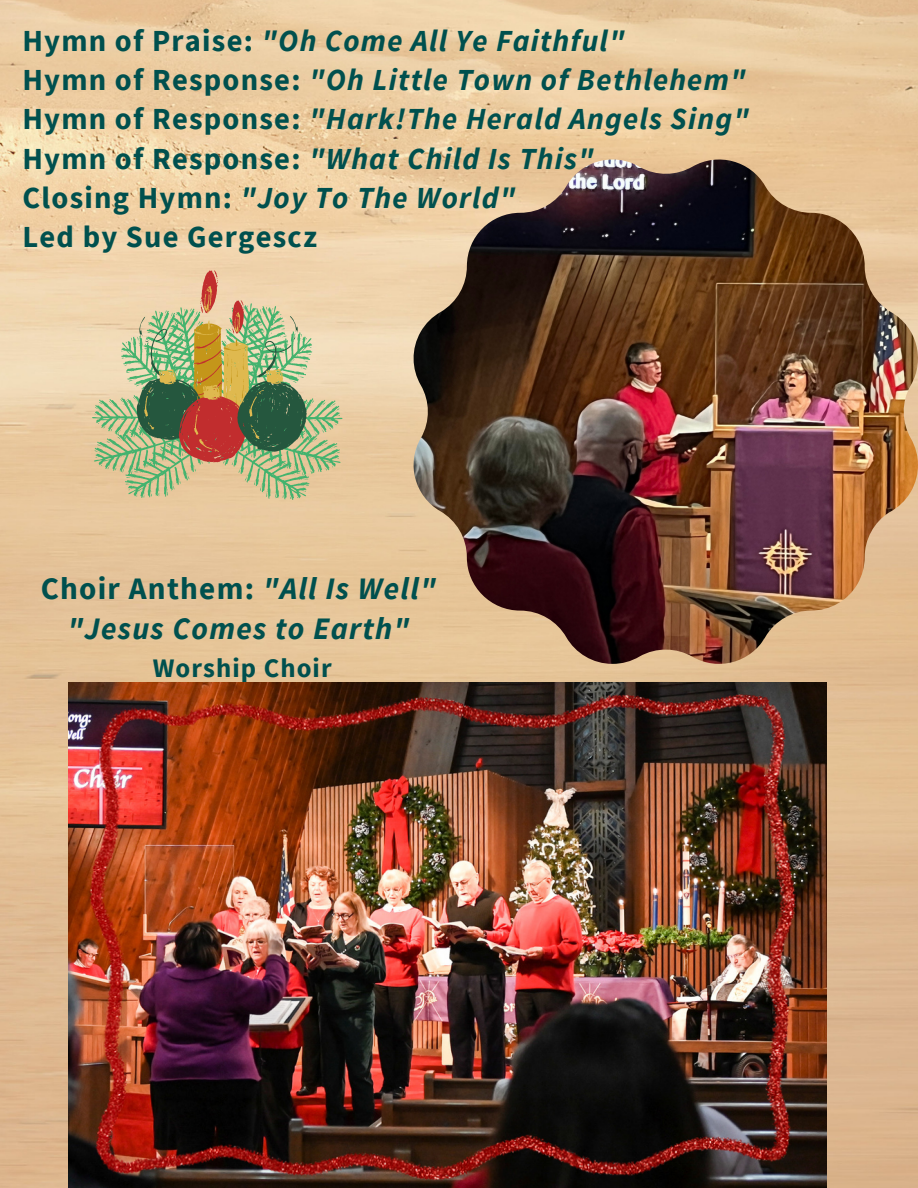
<style>
.page{position:relative;width:918px;height:1188px;background:#fff}
.page>*{position:absolute;margin:0;border:0;box-sizing:border-box;transform-origin:0 0}
.t1{font:700 31.2px "Source Sans Pro";letter-spacing:.04em;color:#00504e}
.t2{font:italic 700 31.2px "Source Sans Pro";letter-spacing:.04em;color:#00504e}
.t3{font:italic 700 30.6px "Source Sans Pro";letter-spacing:.04em;color:#00504e}
.t4{font:700 30.6px "Source Sans Pro";letter-spacing:.04em;color:#00504e}
.t5{font:700 26.7px "Source Sans Pro";letter-spacing:.04em;color:#00504e}
.s1{font-style:normal}
.s2{font-style:italic}
</style>
<div class="page">
<img style="left:0;top:0;width:918px;height:1188px">
<img style="left:414px;top:160px;width:504px;height:504px">
<img style="left:69px;top:683px;width:757px;height:504px">
<img style="left:89px;top:694px;width:707px;height:488px">
<svg style="left:92px;top:270px;width:251px;height:230px;background:#b9b185"></svg>
<p class="t3" style="left:23px;top:20px;width:604px"><span class="s1">Hymn of Praise:</span> "Oh Come All Ye Faithful"</p>
<p class="t3" style="left:23px;top:60px;width:725px"><span class="s1">Hymn of Response:</span> "Oh Little Town of Bethlehem"</p>
<p class="t3" style="left:23px;top:99px;width:728px"><span class="s1">Hymn of Response:</span> "Hark!The Herald Angels Sing"</p>
<p class="t3" style="left:23px;top:139px;width:573px"><span class="s1">Hymn of Response:</span> "What Child Is This"</p>
<p class="t3" style="left:23px;top:178px;width:494px"><span class="s1">Closing Hymn:</span> "Joy To The World"</p>
<p class="t4" style="left:23px;top:217px;width:296px">Led by Sue Gergescz</p>
<p class="t1" style="left:41px;top:568px;width:397px">Choir Anthem: <span class="s2">"All Is Well"</span></p>
<p class="t2" style="left:67px;top:609px;width:344px">"Jesus Comes to Earth"</p>
<p class="t5" style="left:153px;top:650px;width:180px">Worship Choir</p>
</div>
